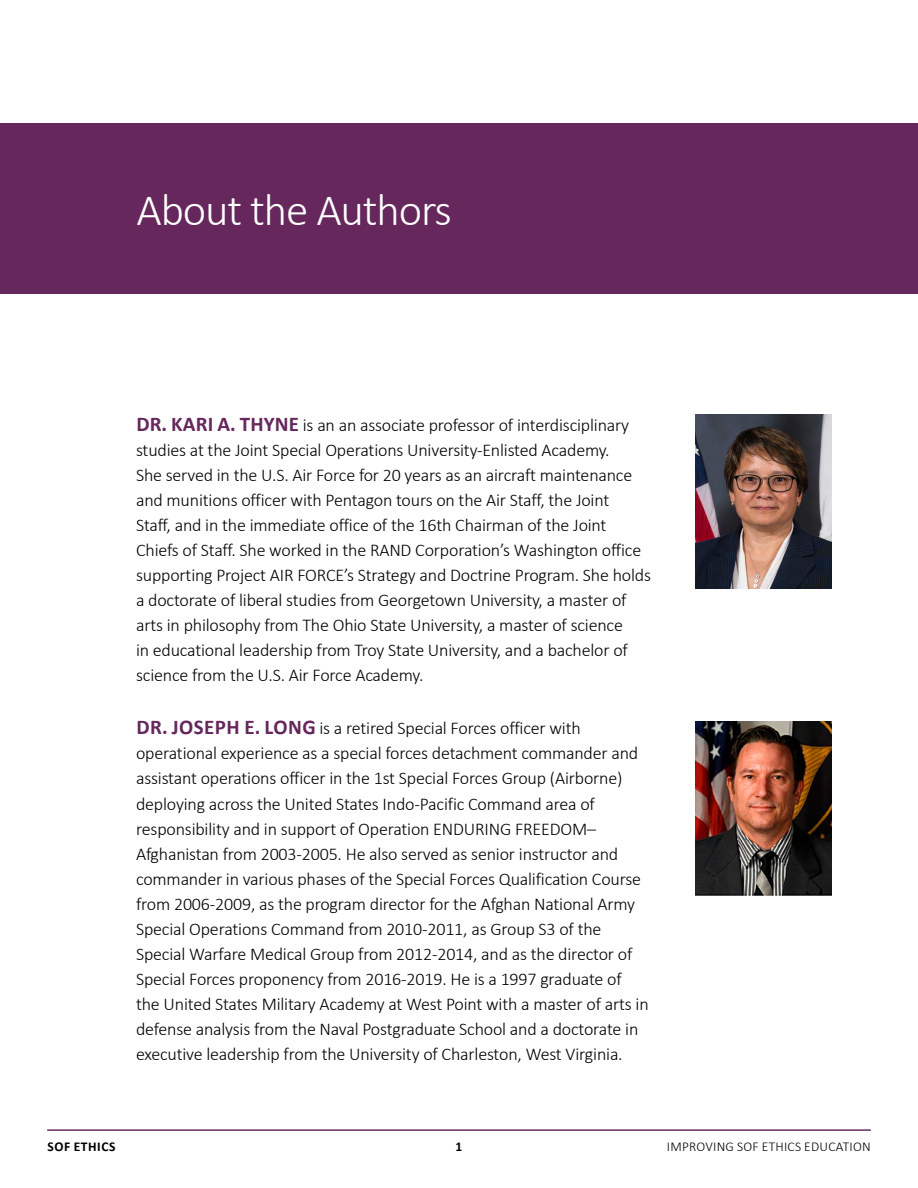
<style>
.page{position:relative;width:918px;height:1188px;background:#fff}
.page>*{position:absolute;margin:0;border:0;box-sizing:border-box;transform-origin:0 0}
.H1_chapter_header{font:300 45px "Calibri";letter-spacing:-.025em;color:#fff}
.P__Body_copy{font:300 18px/25px "Calibri";letter-spacing:-.01em;color:#000}
.t1{font:300 13.5px "Calibri";letter-spacing:.02em;color:#000}
.t2{font:700 13.5px "Calibri";letter-spacing:.04em;color:#000}
.s1{font-weight:700;font-size:21px;color:#65275c}
</style>
<div class="page">
<hr style="left:47px;top:1130px;width:824px;height:1px;background:#65275c">
<div style="left:0;top:123px;width:918px;height:170px;background:#65275c"></div>
<img style="left:696px;top:415px;width:136px;height:174px">
<img style="left:696px;top:721px;width:136px;height:174px">
<p class="H1_chapter_header" style="left:136px;top:182px;width:317px">About the Authors</p>
<p class="P__Body_copy" style="left:136px;top:412px;width:516px"><span class="s1">DR. KARI A. THYNE</span> is an an associate professor of interdisciplinary studies at the Joint Special Operations University-Enlisted Academy.<br>She served in the U.S. Air Force for 20 years as an aircraft maintenance and munitions officer with Pentagon tours on the Air Staff, the Joint<br>Staff, and in the immediate office of the 16th Chairman of the Joint Chiefs of Staff. She worked in the RAND Corporation’s Washington office supporting Project AIR FORCE’s Strategy and Doctrine Program. She holds a doctorate of liberal studies from Georgetown University, a master of arts in philosophy from The Ohio State University, a master of science<br>in educational leadership from Troy State University, and a bachelor of science from the U.S. Air Force Academy.</p>
<p class="P__Body_copy" style="left:136px;top:716px;width:514px"><span class="s1">DR. JOSEPH E. LONG</span> is a retired Special Forces officer with operational experience as a special forces detachment commander and assistant operations officer in the 1st Special Forces Group (Airborne) deploying across the United States Indo-Pacific Command area of responsibility and in support of Operation ENDURING FREEDOM– Afghanistan from 2003-2005. He also served as senior instructor and commander in various phases of the Special Forces Qualification Course from 2006-2009, as the program director for the Afghan National Army Special Operations Command from 2010-2011, as Group S3 of the Special Warfare Medical Group from 2012-2014, and as the director of Special Forces proponency from 2016-2019. He is a 1997 graduate of the United States Military Academy at West Point with a master of arts in defense analysis from the Naval Postgraduate School and a doctorate in executive leadership from the University of Charleston, West Virginia.</p>
<p class="t2" style="left:48px;top:1137px;width:69px">SOF ETHICS</p>
<p class="t2" style="left:456px;top:1137px;width:8px">1</p>
<p class="t1" style="left:667px;top:1138px;width:205px">IMPROVING SOF ETHICS EDUCATION</p>
</div>
